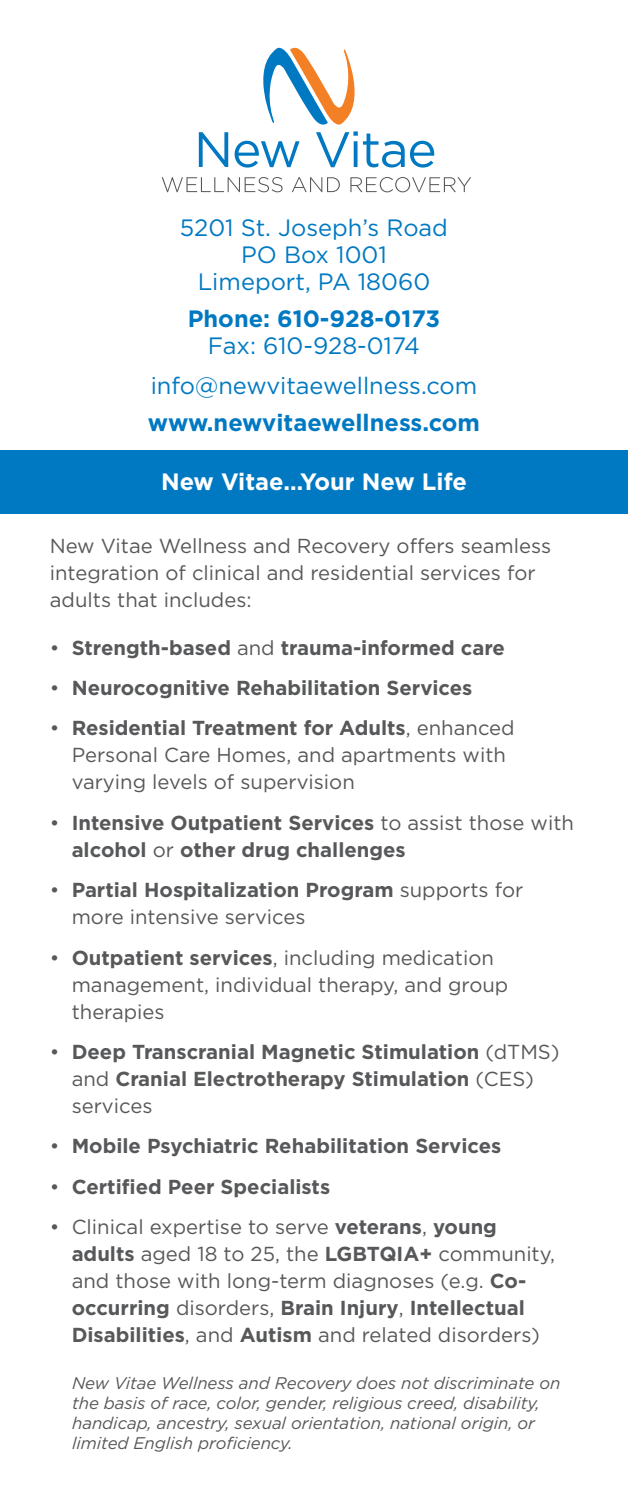
<style>
.page{position:relative;width:628px;height:1499px;background:#fff}
.page>*{position:absolute;margin:0;border:0;box-sizing:border-box;transform-origin:0 0}
.t1{font:23.62px/27px "Gotham";color:#0079c2;text-align:center}
.t2{font:700 23.62px "Gotham";color:#0079c2}
.t3{font:700 23.62px "Gotham";color:#fff}
.t4{font:20.25px/27px "Gotham";color:#57585a}
.t5{font:700 20.25px/27px "Gotham";color:#57585a}
.t6{font:italic 16.88px/20.2px "Gotham";letter-spacing:-.005em;color:#57585a}
.s1{font-weight:400}
.s2{font-weight:700}
</style>
<div class="page">
<svg style="left:199px;top:132px;width:29px;height:35px"></svg>
<svg style="left:162px;top:177px;width:120px;height:15px"></svg>
<svg style="left:292px;top:177px;width:48px;height:15px"></svg>
<svg style="left:350px;top:177px;width:121px;height:15px"></svg>
<svg style="left:235px;top:48px;width:199px;height:120px"></svg>
<div style="left:0;top:450px;width:628px;height:64px;background:#0079c2"></div>
<p class="t1" style="left:180px;top:214px;width:269px">5201 St. Joseph’s Road<br>PO Box 1001<br>Limeport, PA 18060</p>
<p class="t2" style="left:188px;top:304px;width:254px">Phone: 610-928-0173</p>
<p class="t1" style="left:151px;top:326px;width:328px;line-height:39.4px">Fax: 610-928-0174 info@newvitaewellness.com</p>
<p class="t2" style="left:148px;top:408px;width:333px">www.newvitaewellness.com</p>
<p class="t3" style="left:161px;top:467px;width:307px">New Vitae…Your New Life</p>
<p class="t4" style="left:50px;top:532px;width:503px">New Vitae Wellness and Recovery offers seamless integration of clinical and residential services for adults that includes:</p>
<p class="t5" style="left:50px;top:634px;width:457px"><span class="s1">•</span> Strength-based <span class="s1">and</span> trauma-informed care</p>
<p class="t5" style="left:50px;top:674px;width:424px"><span class="s1">•</span> Neurocognitive Rehabilitation Services</p>
<p class="t4" style="left:72px;top:714px;width:444px;text-indent:-22px">• <span class="s2">Residential Treatment for Adults</span>, enhanced<br>Personal Care Homes, and apartments with varying levels of supervision</p>
<p class="t5" style="left:72px;top:809px;width:504px;text-indent:-22px"><span class="s1">•</span> Intensive Outpatient Services <span class="s1">to assist those with </span>alcohol <span class="s1">or</span> other drug challenges</p>
<p class="t4" style="left:72px;top:876px;width:453px;text-indent:-22px">• <span class="s2">Partial Hospitalization Program</span> supports for more intensive services</p>
<p class="t4" style="left:72px;top:943px;width:438px;text-indent:-22px">• <span class="s2">Outpatient services</span>, including medication management, individual therapy, and group therapies</p>
<p class="t5" style="left:72px;top:1038px;width:489px;text-indent:-22px"><span class="s1">•</span> Deep Transcranial Magnetic Stimulation <span class="s1">(dTMS) and</span> Cranial Electrotherapy Stimulation <span class="s1">(CES) services</span></p>
<p class="t5" style="left:50px;top:1132px;width:453px"><span class="s1">•</span> Mobile Psychiatric Rehabilitation Services</p>
<p class="t5" style="left:50px;top:1172px;width:282px"><span class="s1">•</span> Certified Peer Specialists</p>
<p class="t4" style="left:72px;top:1213px;width:485px;text-indent:-22px">• Clinical expertise to serve <span class="s2">veterans</span>, <span class="s2">young adults</span> aged 18 to 25, the <span class="s2">LGBTQIA+</span> community, and those with long-term diagnoses (e.g. <span class="s2">Co&shy;occurring</span> disorders, <span class="s2">Brain Injury</span>, <span class="s2">Intellectual Disabilities</span>, and <span class="s2">Autism</span> and related disorders)</p>
<p class="t6" style="left:72px;top:1372px;width:490px">New Vitae Wellness and Recovery does not discriminate on the basis of race, color, gender, religious creed, disability, handicap, ancestry, sexual orientation, national origin, or limited English proficiency.</p>
</div>
